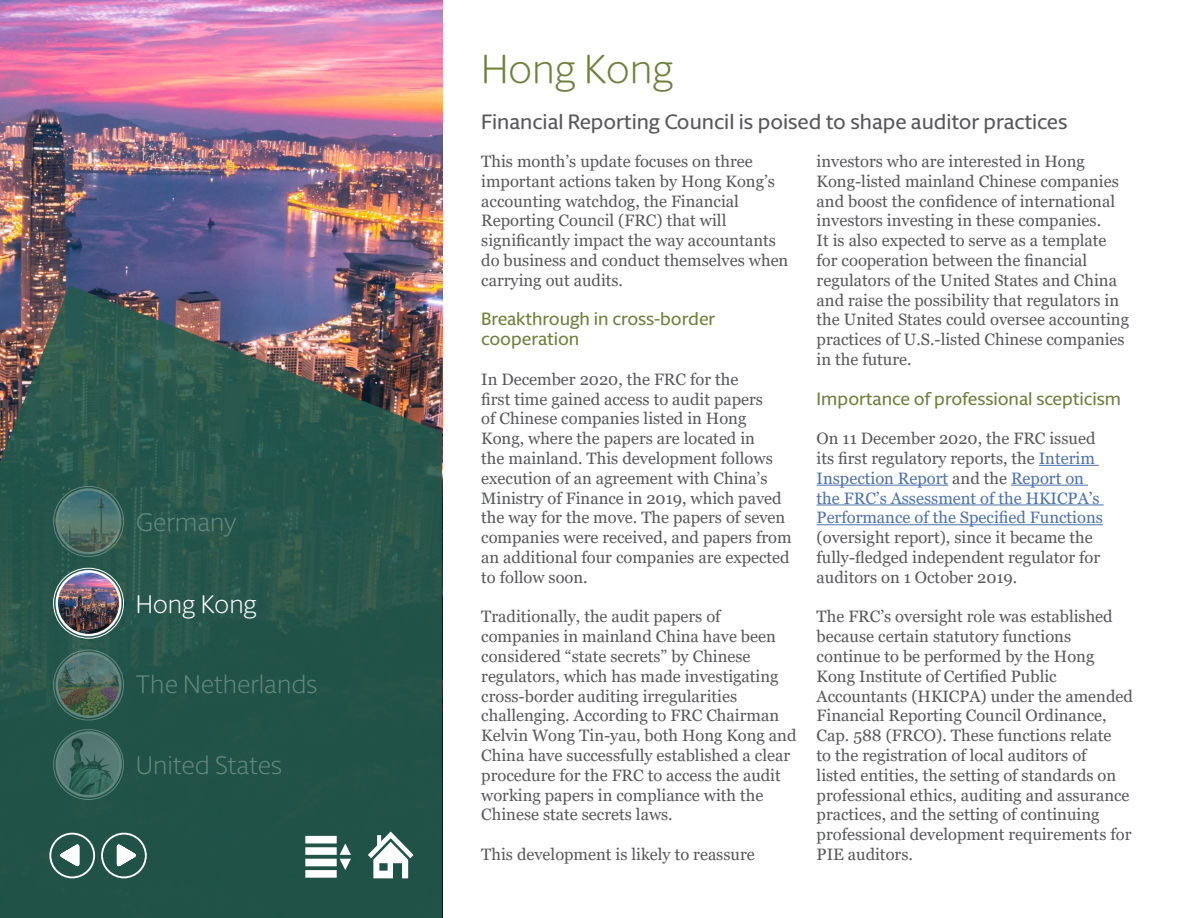
<style>
.page{position:relative;width:1188px;height:918px;background:#fff}
.page>*{position:absolute;margin:0;border:0;box-sizing:border-box;transform-origin:0 0}
.t1{font:300 40.5px "Berlingske Sans Round";letter-spacing:-.01em;color:#6f803d}
.t2{font:300 25.5px "Berlingske Sans Round";color:#66897f}
.t3{font:300 25.5px "Berlingske Sans Round";letter-spacing:-.01em;color:#fff}
.t4{font:500 21px "Berlingske Sans Round";color:#57585a}
.t5{font:500 18px/19.8px "Berlingske Sans Round";color:#6f803d}
.t6{font:16.5px/19.8px "Georgia";color:#57585a}
.s1{color:#4d72ac}
</style>
<div class="page">
<img style="left:1px;top:1px;width:441px;height:916px">
<hr style="left:1039px;top:465px;width:60px;height:1px;background:#4d72ac">
<hr style="left:817px;top:485px;width:131px;height:1px;background:#4d72ac">
<hr style="left:1011px;top:485px;width:77px;height:1px;background:#4d72ac">
<hr style="left:817px;top:505px;width:287px;height:1px;background:#4d72ac">
<hr style="left:817px;top:524px;width:286px;height:1px;background:#4d72ac">
<svg style="left:0;top:285px;width:441px;height:633px;background:#30574e"></svg>
<svg style="left:115px;top:840px;width:26px;height:31px"></svg>
<div style="left:101px;top:833px;width:46px;height:45px;border:2px solid #fff;border-radius:50%"></div>
<svg style="left:55px;top:840px;width:26px;height:31px"></svg>
<div style="left:49px;top:833px;width:46px;height:45px;border:2px solid #fff;border-radius:50%"></div>
<svg style="left:368px;top:832px;width:46px;height:46px"></svg>
<svg style="left:305px;top:836px;width:46px;height:42px"></svg>
<img style="left:56px;top:652px;width:65px;height:64px;border-radius:32px">
<div style="left:53px;top:650px;width:71px;height:70px;border:1px solid #fff;border-radius:50%"></div>
<div style="left:56px;top:652px;width:66px;height:66px;border:2px solid #fff;border-radius:50%"></div>
<img style="left:57px;top:732px;width:65px;height:64px;border-radius:32px">
<div style="left:53px;top:729px;width:71px;height:71px;border:1px solid #fff;border-radius:50%"></div>
<div style="left:56px;top:732px;width:66px;height:66px;border:2px solid #fff;border-radius:50%"></div>
<img style="left:56px;top:489px;width:65px;height:64px;border-radius:32px">
<div style="left:53px;top:486px;width:71px;height:71px;border:1px solid #fff;border-radius:50%"></div>
<div style="left:56px;top:488px;width:66px;height:66px;border:2px solid #fff;border-radius:50%"></div>
<img style="left:56px;top:570px;width:64px;height:65px;border-radius:32px">
<div style="left:53px;top:568px;width:71px;height:71px;border:1px solid #fff;border-radius:50%"></div>
<div style="left:56px;top:570px;width:66px;height:66px;border:2px solid #fff;border-radius:50%"></div>
<p class="t2" style="left:136px;top:505px;width:102px">Germany</p>
<p class="t3" style="left:136px;top:587px;width:122px">Hong Kong</p>
<p class="t2" style="left:136px;top:667px;width:183px">The Netherlands</p>
<p class="t2" style="left:136px;top:748px;width:148px">United States</p>
<p class="t1" style="left:481px;top:42px;width:194px">Hong Kong</p>
<p class="t4" style="left:481px;top:107px;width:588px">Financial Reporting Council is poised to shape auditor practices</p>
<p class="t6" style="left:481px;top:152px;width:309px">This month’s update focuses on three important actions taken by Hong Kong’s accounting watchdog, the Financial Reporting Council (FRC) that will significantly impact the way accountants do business and conduct themselves when carrying out audits.</p>
<p class="t5" style="left:481px;top:308px;width:236px">Breakthrough in cross-border cooperation</p>
<p class="t6" style="left:481px;top:369px;width:312px">In December 2020, the FRC for the<br>first time gained access to audit papers<br>of Chinese companies listed in Hong Kong, where the papers are located in<br>the mainland. This development follows execution of an agreement with China’s Ministry of Finance in 2019, which paved the way for the move. The papers of seven companies were received, and papers from an additional four companies are expected to follow soon.</p>
<p class="t6" style="left:481px;top:607px;width:317px">Traditionally, the audit papers of companies in mainland China have been considered “state secrets” by Chinese regulators, which has made investigating cross-border auditing irregularities challenging. According to FRC Chairman Kelvin Wong Tin-yau, both Hong Kong and China have successfully established a clear procedure for the FRC to access the audit working papers in compliance with the Chinese state secrets laws.</p>
<p class="t6" style="left:481px;top:845px;width:275px">This development is likely to reassure</p>
<p class="t6" style="left:817px;top:152px;width:314px">investors who are interested in Hong Kong-listed mainland Chinese companies and boost the confidence of international investors investing in these companies.<br>It is also expected to serve as a template for cooperation between the financial regulators of the United States and China and raise the possibility that regulators in the United States could oversee accounting practices of U.S.-listed Chinese companies in the future.</p>
<p class="t5" style="left:817px;top:388px;width:306px">Importance of professional scepticism</p>
<p class="t6" style="left:817px;top:429px;width:288px">On 11 December 2020, the FRC issued its first regulatory reports, the <span class="s1">Interim Inspection Report</span> and the <span class="s1">Report on the FRC’s Assessment of the HKICPA’s Performance of the Specified Functions </span>(oversight report), since it became the fully-fledged independent regulator for auditors on 1 October 2019.</p>
<p class="t6" style="left:817px;top:607px;width:318px">The FRC’s oversight role was established because certain statutory functions continue to be performed by the Hong Kong Institute of Certified Public Accountants (HKICPA) under the amended Financial Reporting Council Ordinance, Cap. 588 (FRCO). These functions relate<br>to the registration of local auditors of<br>listed entities, the setting of standards on professional ethics, auditing and assurance practices, and the setting of continuing professional development requirements for PIE auditors.</p>
</div>
